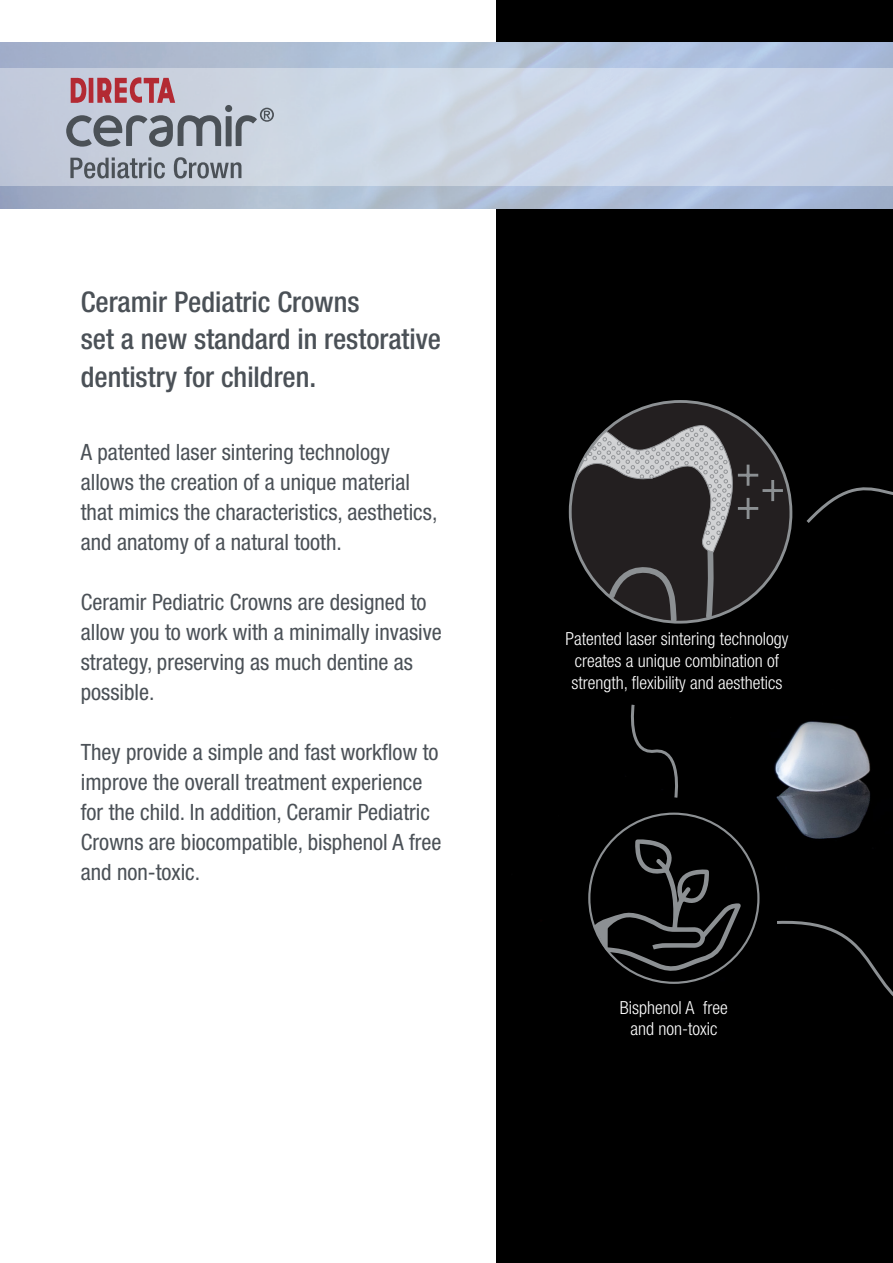
<style>
.page{position:relative;width:893px;height:1263px;background:#fff}
.page>*{position:absolute;margin:0;border:0;box-sizing:border-box;transform-origin:0 0}
.t1{font:500 condensed 28.5px/37.5px "Helvetica Neue LT Std";color:#4b5157}
.t2{font:condensed 22.5px/30px "Helvetica Neue LT Std";color:#4b5157}
.t3{font:300 condensed 18px "Helvetica Neue LT Std";color:#fff}
</style>
<div class="page">
<div style="left:496px;top:0;width:397px;height:1263px;background:#000"></div>
<img style="left:0;top:43px;width:893px;height:165px">
<div style="left:0;top:69px;width:893px;height:117px;background:#cbd5e5"></div>
<div style="left:226px;top:116px;width:6px;height:30px;background:#4b5157"></div>
<svg style="left:66px;top:115px;width:155px;height:32px"></svg>
<div style="left:225px;top:105px;width:7px;height:7px;background:#4b5157;border-radius:50%"></div>
<svg style="left:236px;top:108px;width:38px;height:38px"></svg>
<svg style="left:71px;top:77px;width:16px;height:26px"></svg>
<hr style="left:89px;top:78px;width:4px;height:25px;background:#b32a33">
<svg style="left:97px;top:77px;width:78px;height:26px"></svg>
<svg style="left:70px;top:157px;width:95px;height:21px"></svg>
<svg style="left:174px;top:157px;width:67px;height:21px"></svg>
<svg style="left:569px;top:400px;width:223px;height:224px;background:#1b1a1a"></svg>
<hr style="left:762px;top:489px;width:21px;height:3px;background:#8c9093">
<hr style="left:771px;top:480px;width:3px;height:21px;background:#8c9093">
<hr style="left:738px;top:507px;width:20px;height:3px;background:#8c9093">
<hr style="left:747px;top:498px;width:2px;height:21px;background:#8c9093">
<hr style="left:738px;top:474px;width:20px;height:3px;background:#8c9093">
<hr style="left:747px;top:465px;width:2px;height:21px;background:#8c9093">
<svg style="left:575px;top:424px;width:158px;height:200px;background:#454244"></svg>
<div style="left:589px;top:814px;width:169px;height:169px;background:#000;border-radius:50%"></div>
<svg style="left:594px;top:839px;width:147px;height:133px"></svg>
<div style="left:803px;top:449px;width:90px;height:77px;background:#000"></div>
<svg style="left:623px;top:702px;width:59px;height:98px;background:#080808"></svg>
<div style="left:774px;top:918px;width:119px;height:107px;background:#000"></div>
<p class="t1" style="left:81px;top:282px;width:280px">Ceramir Pediatric Crowns</p>
<p class="t1" style="left:81px;top:320px;width:362px">set a new standard in restorative dentistry for children.</p>
<p class="t2" style="left:81px;top:437px;width:310px">A patented laser sintering technology</p>
<p class="t2" style="left:81px;top:467px;width:331px">allows the creation of a unique material</p>
<p class="t2" style="left:81px;top:497px;width:358px">that mimics the characteristics, aesthetics, and anatomy of a natural tooth.</p>
<p class="t2" style="left:81px;top:587px;width:363px">Ceramir Pediatric Crowns are designed to allow you to work with a minimally invasive strategy, preserving as much dentine as possible.</p>
<p class="t2" style="left:81px;top:737px;width:362px">They provide a simple and fast workflow to improve the overall treatment experience for the child. In addition, Ceramir Pediatric Crowns are biocompatible, bisphenol A free and non-toxic.</p>
<p class="t3" style="left:566px;top:629px;width:224px">Patented laser sintering technology</p>
<p class="t3" style="left:575px;top:650px;width:206px">creates a unique combination of</p>
<p class="t3" style="left:571px;top:672px;width:213px">strength, flexibility and aesthetics</p>
<p class="t3" style="left:620px;top:997px;width:109px">Bisphenol A free</p>
<p class="t3" style="left:630px;top:1019px;width:88px">and non-toxic</p>
</div>
